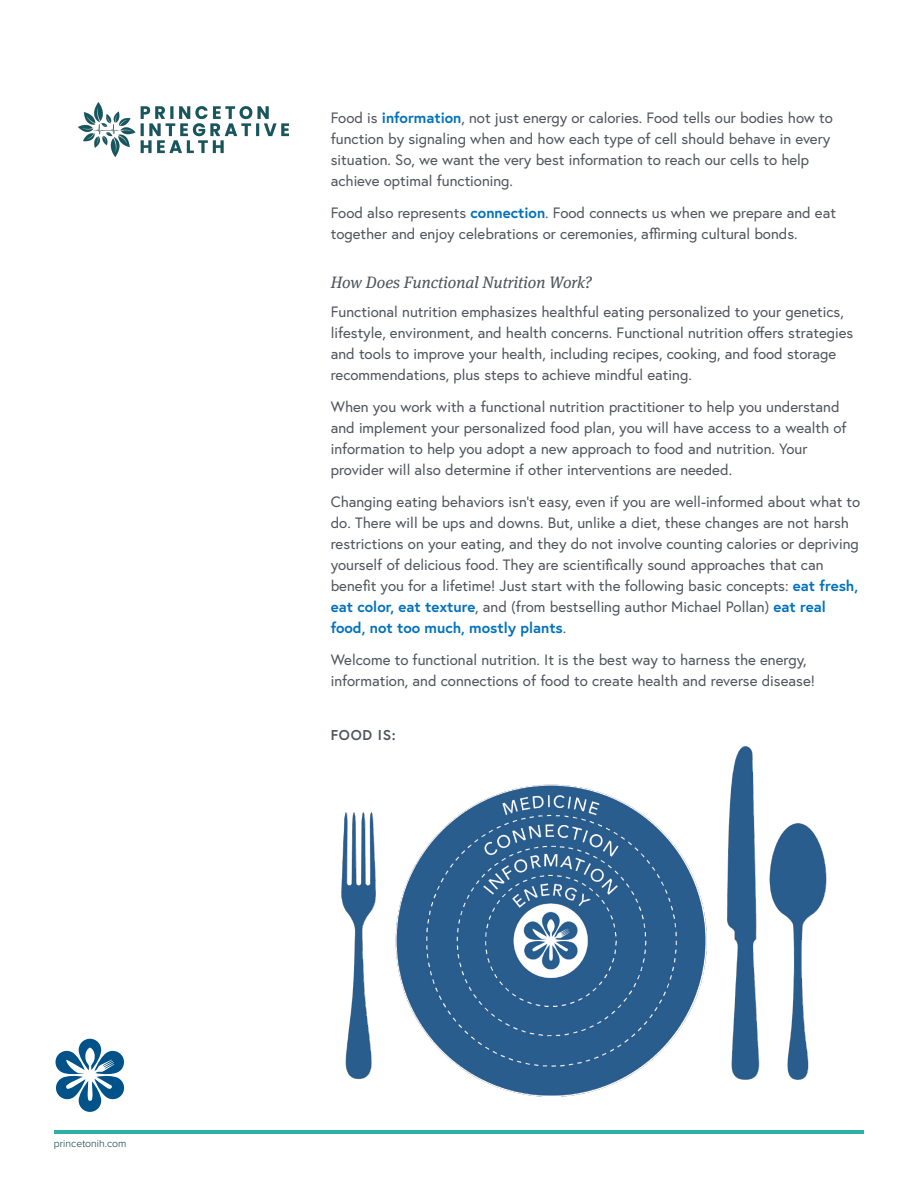
<style>
.page{position:relative;width:918px;height:1188px;background:#fff}
.page>*{position:absolute;margin:0;border:0;box-sizing:border-box;transform-origin:0 0}
.t1{font:italic 16.5px "Meta Serif Pro";color:#51545d}
.t2{font:15px/21px "Europa";color:#51545d}
.t3{font:700 14.25px "Europa";letter-spacing:.05em;color:#51545d}
.t4{font:300 10.5px "Proxima Nova";color:#00373c}
.s1{font-weight:700;color:#0072bd}
</style>
<div class="page">
<hr style="left:54px;top:1131px;width:810px;height:3px;background:#2db0a6">
<img style="left:341px;top:746px;width:486px;height:351px">
<svg style="left:55px;top:1039px;width:70px;height:73px"></svg>
<img style="left:79px;top:102px;width:210px;height:54px">
<p class="t4" style="left:54px;top:1136px;width:74px">princetonih.com</p>
<p class="t2" style="left:331px;top:107px;width:504px">Food is <span class="s1">information</span>, not just energy or calories. Food tells our bodies how to function by signaling when and how each type of cell should behave in every situation. So, we want the very best information to reach our cells to help achieve optimal functioning.</p>
<p class="t2" style="left:331px;top:202px;width:507px">Food also represents <span class="s1">connection</span>. Food connects us when we prepare and eat together and enjoy celebrations or ceremonies, affirming cultural bonds.</p>
<p class="t1" style="left:331px;top:271px;width:263px">How Does Functional Nutrition Work?</p>
<p class="t2" style="left:331px;top:301px;width:524px">Functional nutrition emphasizes healthful eating personalized to your genetics, lifestyle, environment, and health concerns. Functional nutrition offers strategies and tools to improve your health, including recipes, cooking, and food storage recommendations, plus steps to achieve mindful eating.</p>
<p class="t2" style="left:331px;top:396px;width:518px">When you work with a functional nutrition practitioner to help you understand and implement your personalized food plan, you will have access to a wealth of information to help you adopt a new approach to food and nutrition. Your provider will also determine if other interventions are needed.</p>
<p class="t2" style="left:331px;top:491px;width:531px">Changing eating behaviors isn’t easy, even if you are well-informed about what to do. There will be ups and downs. But, unlike a diet, these changes are not harsh restrictions on your eating, and they do not involve counting calories or depriving yourself of delicious food. They are scientifically sound approaches that can benefit you for a lifetime! Just start with the following basic concepts: <span class="s1">eat fresh, eat color, eat texture</span>, and (from bestselling author Michael Pollan) <span class="s1">eat real food, not too much, mostly plants</span>.</p>
<p class="t2" style="left:331px;top:649px;width:486px">Welcome to functional nutrition. It is the best way to harness the energy, information, and connections of food to create health and reverse disease!</p>
<p class="t3" style="left:331px;top:725px;width:67px">FOOD IS:</p>
</div>
